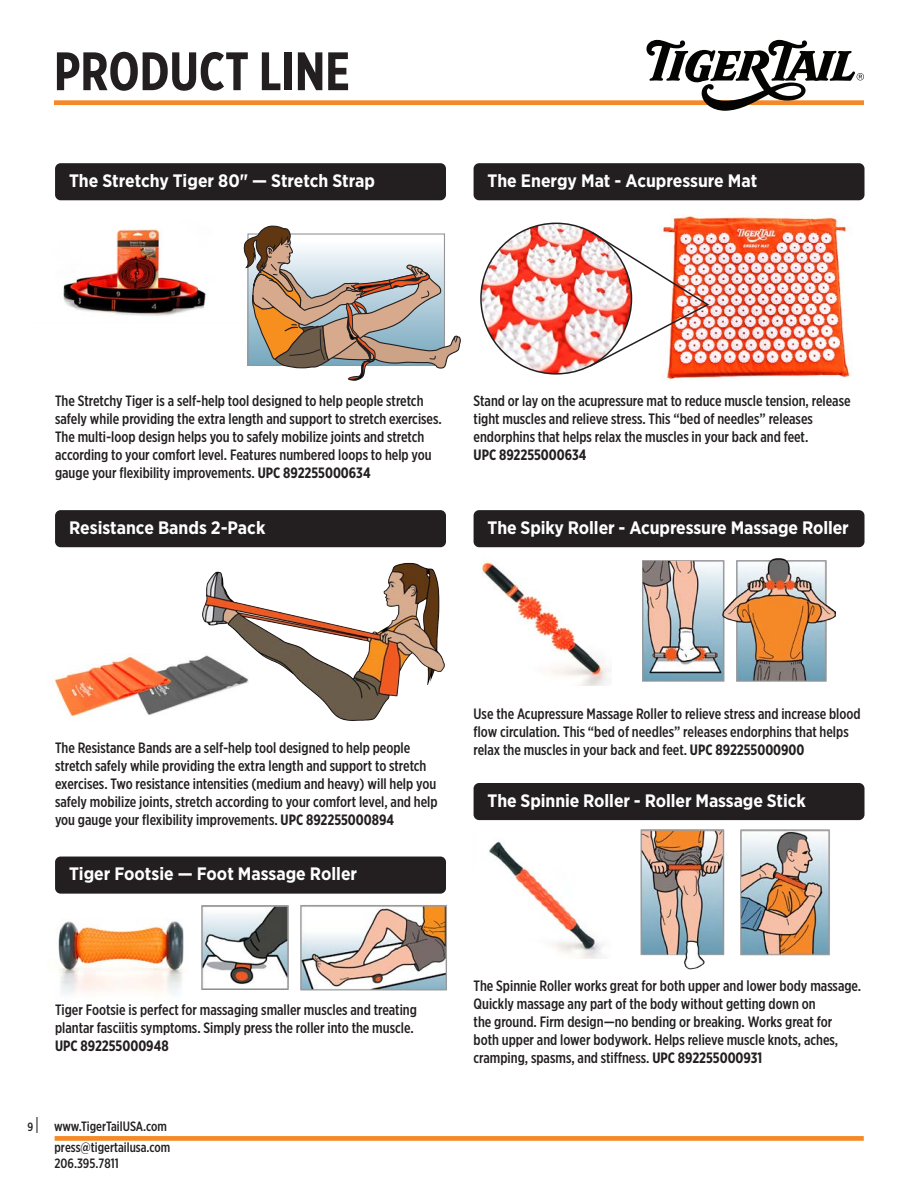
<style>
.page{position:relative;width:918px;height:1188px;background:#fff}
.page>*{position:absolute;margin:0;border:0;box-sizing:border-box;transform-origin:0 0}
.t1{font:700 54px "Gotham X Narrow";color:#231f20}
.t2{font:700 18px "Gotham Narrow";letter-spacing:-.005em;color:#fff}
.t3{font:500 15px/18px "Gotham X Narrow";color:#231f20}
.t4{font:700 15px "Gotham X Narrow";color:#231f20}
.t5{font:500 13.5px/21.6px "Gotham X Narrow";color:#231f20;text-align:right}
.s1{font-weight:700}
.s2{font-size:12px}
.s3{font-size:18px}
</style>
<div class="page">
<div style="left:54px;top:100px;width:687px;height:5px;background:#f68927"></div>
<svg style="left:646px;top:40px;width:218px;height:71px"></svg>
<div style="left:55px;top:1136px;width:809px;height:5px;background:#f68927"></div>
<div style="left:55px;top:163px;width:391px;height:37px;background:#231f20;border-radius:6px"></div>
<div style="left:474px;top:163px;width:391px;height:37px;background:#231f20;border-radius:6px"></div>
<img style="left:661px;top:216px;width:191px;height:164px">
<div style="left:474px;top:510px;width:391px;height:37px;background:#231f20;border-radius:6px"></div>
<img style="left:481px;top:562px;width:129px;height:124px">
<img style="left:643px;top:559px;width:193px;height:123px">
<div style="left:474px;top:783px;width:391px;height:37px;background:#231f20;border-radius:6px"></div>
<img style="left:489px;top:841px;width:115px;height:117px">
<img style="left:640px;top:829px;width:190px;height:141px">
<img style="left:481px;top:223px;width:150px;height:151px;border-radius:75px">
<img style="left:588px;top:230px;width:123px;height:138px">
<svg style="left:243px;top:225px;width:218px;height:156px"></svg>
<img style="left:63px;top:229px;width:143px;height:88px">
<div style="left:55px;top:510px;width:391px;height:37px;background:#231f20;border-radius:6px"></div>
<img style="left:54px;top:656px;width:136px;height:61px">
<img style="left:190px;top:542px;width:256px;height:179px">
<div style="left:55px;top:857px;width:391px;height:37px;background:#231f20;border-radius:6px"></div>
<img style="left:56px;top:919px;width:128px;height:77px">
<img style="left:201px;top:905px;width:88px;height:85px">
<img style="left:300px;top:905px;width:147px;height:86px">
<p class="t1" style="left:54px;top:38px;width:297px">PRODUCT LINE</p>
<p class="t2" style="left:69px;top:169px;width:307px">The Stretchy Tiger 80" — Stretch Strap</p>
<p class="t2" style="left:488px;top:169px;width:271px">The Energy Mat - Acupressure Mat</p>
<p class="t3" style="left:55px;top:391px;width:388px">The Stretchy Tiger is a self-help tool designed to help people stretch safely while providing the extra length and support to stretch exercises.<br>The multi-loop design helps you to safely mobilize joints and stretch according to your comfort level. Features numbered loops to help you gauge your flexibility improvements. <span class="s1">UPC 892255000634</span></p>
<p class="t3" style="left:474px;top:391px;width:379px">Stand or lay on the acupressure mat to reduce muscle tension, release tight muscles and relieve stress. This “bed of needles” releases endorphins that helps relax the muscles in your back and feet.<br><span class="s1">UPC 892255000634</span></p>
<p class="t2" style="left:69px;top:516px;width:198px">Resistance Bands 2-Pack</p>
<p class="t2" style="left:488px;top:516px;width:363px">The Spiky Roller - Acupressure Massage Roller</p>
<p class="t3" style="left:55px;top:738px;width:384px">The Resistance Bands are a self-help tool designed to help people stretch safely while providing the extra length and support to stretch exercises. Two resistance intensities (medium and heavy) will help you safely mobilize joints, stretch according to your comfort level, and help you gauge your flexibility improvements. <span class="s1">UPC 892255000894</span></p>
<p class="t2" style="left:69px;top:862px;width:290px">Tiger Footsie — Foot Massage Roller</p>
<p class="t3" style="left:474px;top:704px;width:389px">Use the Acupressure Massage Roller to relieve stress and increase blood flow circulation. This “bed of needles” releases endorphins that helps relax the muscles in your back and feet. <span class="s1">UPC 892255000900</span></p>
<p class="t2" style="left:488px;top:789px;width:320px">The Spinnie Roller - Roller Massage Stick</p>
<p class="t3" style="left:55px;top:1000px;width:363px">Tiger Footsie is perfect for massaging smaller muscles and treating plantar fasciitis symptoms. Simply press the roller into the muscle.</p>
<p class="t4" style="left:55px;top:1036px;width:115px">UPC 892255000948</p>
<p class="t5" style="left:27px;top:1115px;width:145px"><span class="s2">9</span> <span class="s3">|</span> www.TigerTailUSA.com press@tigertailusa.com</p>
<p class="t5" style="left:54px;top:1152px;width:66px">206.395.7811</p>
<p class="t3" style="left:474px;top:977px;width:389px">The Spinnie Roller works great for both upper and lower body massage.<br>Quickly massage any part of the body without getting down on<br>the ground. Firm design—no bending or breaking. Works great for both upper and lower bodywork. Helps relieve muscle knots, aches, cramping, spasms, and stiffness. <span class="s1">UPC 892255000931</span></p>
</div>
